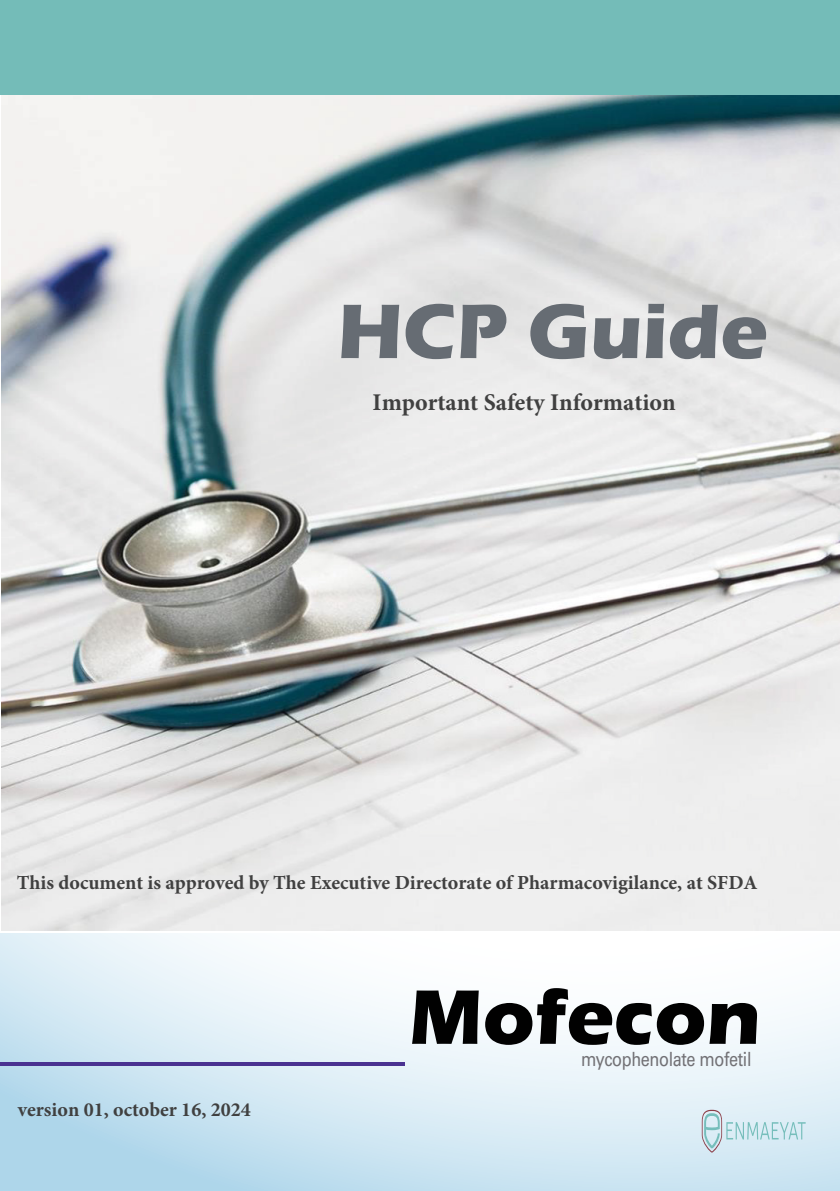
<style>
.page{position:relative;width:840px;height:1191px;background:#fff}
.page>*{position:absolute;margin:0;border:0;box-sizing:border-box;transform-origin:0 0}
.t1{font:700 80px "Eras ITC";color:#666c73}
.t2{font:700 80px "Eras ITC";color:#010101}
.t3{font:700 24px "Minion Pro";color:#404040}
.t4{font:700 20px "Minion Pro";color:#404040}
.t5{font:19.6px "Univers LT Std";letter-spacing:-.025em;color:#727175;scale:.83 1}
</style>
<div class="page">
<img style="left:1px;top:94px;width:838px;height:836px">
<div style="left:0;top:0;width:839px;height:94px;background:#74bcb8"></div>
<svg style="left:0;top:933px;width:178px;height:1px"></svg>
<svg style="left:0;top:934px;width:839px;height:257px"></svg>
<hr style="left:0;top:1062px;width:404px;height:3px;background:#4a3291">
<svg style="left:701px;top:1109px;width:104px;height:43px;background:#cce2ea"></svg>
<h1 class="t1" style="left:337px;top:285px;width:432px">HCP Guide</h1>
<p class="t3" style="left:372px;top:386px;width:304px">Important Safety Information</p>
<p class="t4" style="left:17px;top:869px;width:742px">This document is approved by The Executive Directorate of Pharmacovigilance, at SFDA</p>
<p class="t4" style="left:18px;top:1095px;width:234px">version 01, october 16, 2024</p>
<h1 class="t2" style="left:409px;top:971px;width:353px">Mofecon</h1>
<p class="t5" style="left:580px;top:1047px;width:207px">mycophenolate mofetil</p>
</div>
